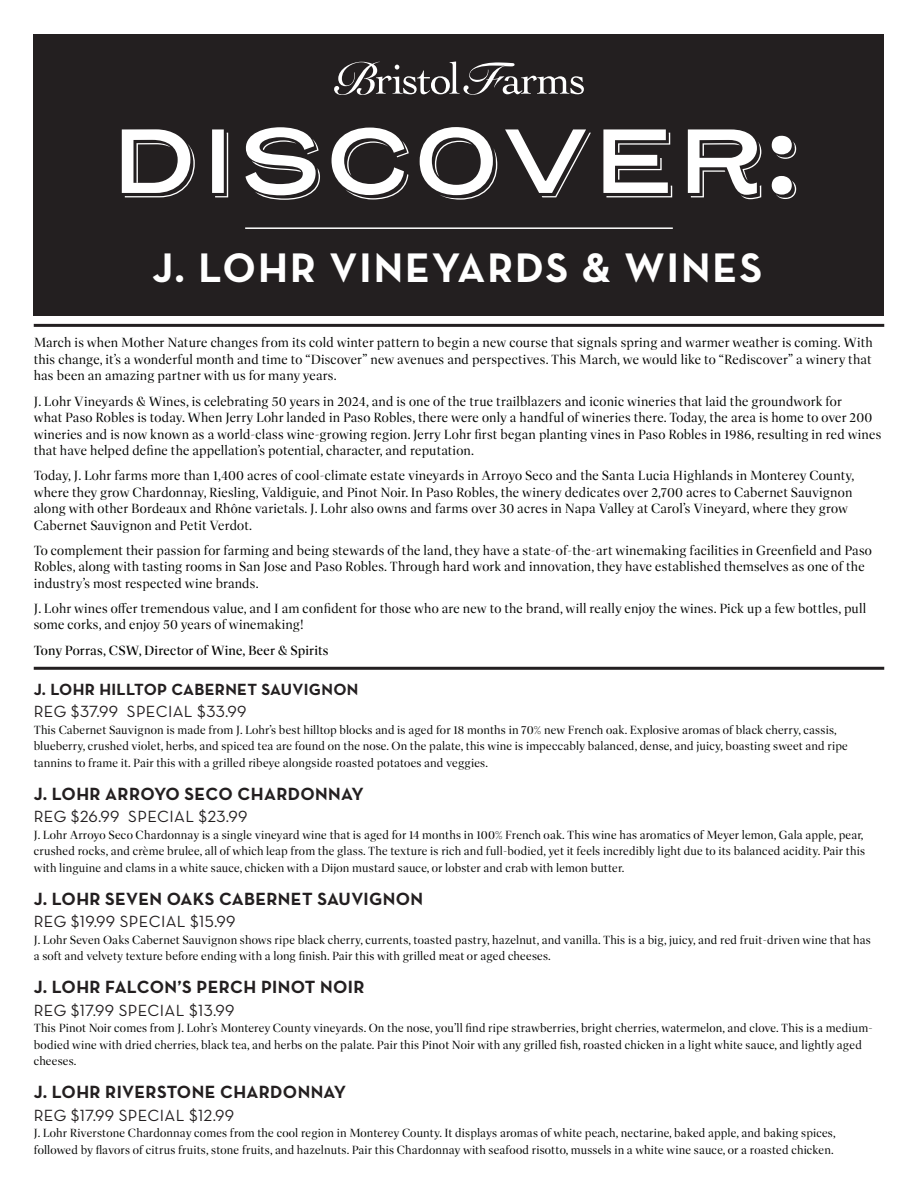
<style>
.page{position:relative;width:918px;height:1188px;background:#fff}
.page>*{position:absolute;margin:0;border:0;box-sizing:border-box;transform-origin:0 0}
.t1{font:700 42px "Neutra Text";letter-spacing:.05em;color:#fff}
.DISCOVER_Headlines{font:700 18px "Neutra Text";letter-spacing:.02em;color:#231f20}
.DISCOVER_Headlines-2{font:16.5px "Neutra Text Book Alt";letter-spacing:.02em;color:#231f20}
.DISCOVER_Headlines-3{font:700 16.5px "Neutra Text";letter-spacing:.02em;color:#231f20}
.BODY_COPY{font:13.5px/16.5px "Dashiell Fine";letter-spacing:.01em;color:#040503}
.BODY_COPY-2{font:500 13.5px "Dashiell Fine";letter-spacing:.01em;color:#040503}
.WINE_NAME{font:12px/16.5px "Dashiell Fine";letter-spacing:.01em;color:#040503}
</style>
<div class="page">
<hr style="left:34px;top:667px;width:850px;height:3px;background:#231f20">
<div style="left:34px;top:34px;width:850px;height:281px;background:#231f20"></div>
<svg style="left:334px;top:61px;width:250px;height:34px"></svg>
<hr style="left:34px;top:324px;width:850px;height:3px;background:#231f20">
<svg style="left:122px;top:129px;width:73px;height:68px"></svg>
<svg style="left:212px;top:129px;width:16px;height:68px"></svg>
<svg style="left:245px;top:127px;width:75px;height:73px"></svg>
<svg style="left:332px;top:128px;width:77px;height:72px"></svg>
<svg style="left:420px;top:127px;width:77px;height:73px"></svg>
<svg style="left:505px;top:129px;width:86px;height:68px"></svg>
<svg style="left:603px;top:129px;width:69px;height:68px"></svg>
<svg style="left:688px;top:129px;width:73px;height:70px"></svg>
<svg style="left:772px;top:136px;width:24px;height:23px"></svg>
<svg style="left:772px;top:176px;width:24px;height:23px"></svg>
<hr style="left:245px;top:227px;width:428px;height:2px;background:#fff">
<p class="t1" style="left:153px;top:241px;width:611px">J. LOHR VINEYARDS &amp; WINES</p>
<p class="BODY_COPY" style="left:34px;top:335px;width:840px;text-align:justify">March is when Mother Nature changes from its cold winter pattern to begin a new course that signals spring and warmer weather is coming. With this change, it’s a wonderful month and time to “Discover” new avenues and perspectives. This March, we would like to “Rediscover” a winery that has been an amazing partner with us for many years.</p>
<p class="BODY_COPY" style="left:34px;top:393px;width:849px">J. Lohr Vineyards &amp; Wines, is celebrating 50 years in 2024, and is one of the true trailblazers and iconic wineries that laid the groundwork for<br>what Paso Robles is today. When Jerry Lohr landed in Paso Robles, there were only a handful of wineries there. Today, the area is home to over 200 wineries and is now known as a world-class wine-growing region. Jerry Lohr first began planting vines in Paso Robles in 1986, resulting in red wines that have helped define the appellation’s potential, character, and reputation.</p>
<p class="BODY_COPY" style="left:34px;top:468px;width:822px">Today, J. Lohr farms more than 1,400 acres of cool-climate estate vineyards in Arroyo Seco and the Santa Lucia Highlands in Monterey County, where they grow Chardonnay, Riesling, Valdiguie, and Pinot Noir. In Paso Robles, the winery dedicates over 2,700 acres to Cabernet Sauvignon along with other Bordeaux and Rhône varietals. J. Lohr also owns and farms over 30 acres in Napa Valley at Carol’s Vineyard, where they grow Cabernet Sauvignon and Petit Verdot.</p>
<p class="BODY_COPY" style="left:34px;top:542px;width:840px">To complement their passion for farming and being stewards of the land, they have a state-of-the-art winemaking facilities in Greenfield and Paso<br>Robles, along with tasting rooms in San Jose and Paso Robles. Through hard work and innovation, they have established themselves as one of the industry’s most respected wine brands.</p>
<p class="BODY_COPY" style="left:34px;top:600px;width:834px">J. Lohr wines offer tremendous value, and I am confident for those who are new to the brand, will really enjoy the wines. Pick up a few bottles, pull some corks, and enjoy 50 years of winemaking!</p>
<p class="BODY_COPY-2" style="left:34px;top:642px;width:296px">Tony Porras, CSW, Director of Wine, Beer &amp; Spirits</p>
<p class="DISCOVER_Headlines-3" style="left:34px;top:679px;width:326px">J. LOHR HILLTOP CABERNET SAUVIGNON</p>
<p class="DISCOVER_Headlines-2" style="left:34px;top:702px;width:214px">REG $37.99 SPECIAL $33.99</p>
<p class="WINE_NAME" style="left:34px;top:722px;width:816px">This Cabernet Sauvignon is made from J. Lohr’s best hilltop blocks and is aged for 18 months in 70% new French oak. Explosive aromas of black cherry, cassis, blueberry, crushed violet, herbs, and spiced tea are found on the nose. On the palate, this wine is impeccably balanced, dense, and juicy, boasting sweet and ripe tannins to frame it. Pair this with a grilled ribeye alongside roasted potatoes and veggies.</p>
<p class="DISCOVER_Headlines" style="left:34px;top:782px;width:331px">J. LOHR ARROYO SECO CHARDONNAY</p>
<p class="DISCOVER_Headlines-2" style="left:34px;top:807px;width:215px">REG $26.99 SPECIAL $23.99</p>
<p class="WINE_NAME" style="left:34px;top:827px;width:833px">J. Lohr Arroyo Seco Chardonnay is a single vineyard wine that is aged for 14 months in 100% French oak. This wine has aromatics of Meyer lemon, Gala apple, pear, crushed rocks, and crème brulee, all of which leap from the glass. The texture is rich and full-bodied, yet it feels incredibly light due to its balanced acidity. Pair this with linguine and clams in a white sauce, chicken with a Dijon mustard sauce, or lobster and crab with lemon butter.</p>
<p class="DISCOVER_Headlines" style="left:34px;top:887px;width:391px">J. LOHR SEVEN OAKS CABERNET SAUVIGNON</p>
<p class="DISCOVER_Headlines-2" style="left:34px;top:912px;width:203px">REG $19.99 SPECIAL $15.99</p>
<p class="WINE_NAME" style="left:34px;top:932px;width:839px">J. Lohr Seven Oaks Cabernet Sauvignon shows ripe black cherry, currents, toasted pastry, hazelnut, and vanilla. This is a big, juicy, and red fruit-driven wine that has a soft and velvety texture before ending with a long finish. Pair this with grilled meat or aged cheeses.</p>
<p class="DISCOVER_Headlines" style="left:34px;top:976px;width:332px">J. LOHR FALCON’S PERCH PINOT NOIR</p>
<p class="DISCOVER_Headlines-2" style="left:34px;top:1000px;width:202px">REG $17.99 SPECIAL $13.99</p>
<p class="WINE_NAME" style="left:34px;top:1020px;width:840px">This Pinot Noir comes from J. Lohr’s Monterey County vineyards. On the nose, you’ll find ripe strawberries, bright cherries, watermelon, and clove. This is a medium&shy;bodied wine with dried cherries, black tea, and herbs on the palate. Pair this Pinot Noir with any grilled fish, roasted chicken in a light white sauce, and lightly aged cheeses.</p>
<p class="DISCOVER_Headlines" style="left:34px;top:1081px;width:314px">J. LOHR RIVERSTONE CHARDONNAY</p>
<p class="DISCOVER_Headlines-2" style="left:34px;top:1105px;width:202px">REG $17.99 SPECIAL $12.99</p>
<p class="WINE_NAME" style="left:34px;top:1125px;width:804px">J. Lohr Riverstone Chardonnay comes from the cool region in Monterey County. It displays aromas of white peach, nectarine, baked apple, and baking spices, followed by flavors of citrus fruits, stone fruits, and hazelnuts. Pair this Chardonnay with seafood risotto, mussels in a white wine sauce, or a roasted chicken.</p>
</div>
